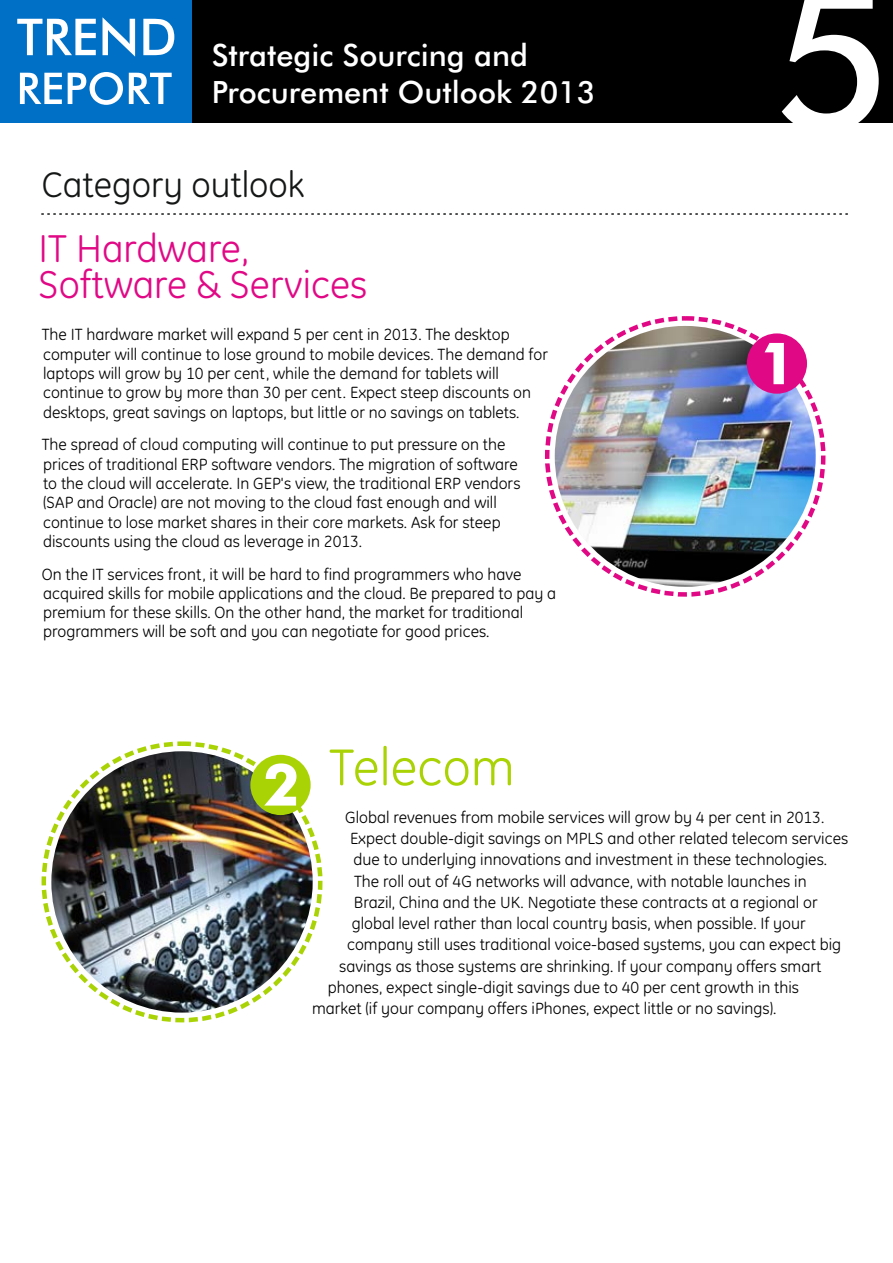
<style>
.page{position:relative;width:893px;height:1263px;background:#fff}
.page>*{position:absolute;margin:0;border:0;box-sizing:border-box;transform-origin:0 0}
.t1{font:500 194.7px "Futura BT";color:#fff}
.t2{font:700 58.2px "Futura BT";color:#fff}
.t3{font:52.5px "GE Inspira";color:#aad306}
.t4{font:39.45px/35.8px "GE Inspira";color:#e10886}
.t5{font:36px "GE Inspira";color:#151616}
.t6{font:500 30.75px/36.8px "Futura BT";color:#fff}
.t7{font:16.5px/19.4px "GE Inspira";color:#000}
</style>
<div class="page">
<svg style="left:555px;top:366px;width:36px;height:158px"></svg>
<img style="left:555px;top:326px;width:261px;height:261px;border-radius:50%">
<svg style="left:51px;top:816px;width:262px;height:196px"></svg>
<img style="left:51px;top:751px;width:262px;height:261px;border-radius:50%">
<div style="left:747px;top:333px;width:60px;height:61px;background:#e10886;border-radius:50%"></div>
<div style="left:250px;top:755px;width:61px;height:60px;background:#aad306;border-radius:50%"></div>
<svg style="left:42px;top:213px;width:806px;height:2px"></svg>
<div style="left:0;top:0;width:893px;height:122px;background:#000"></div>
<div style="left:0;top:0;width:192px;height:122px;background:#0070c7"></div>
<svg style="left:17px;top:17px;width:157px;height:88px"></svg>
<h3 class="t6" style="left:212px;top:40px;width:385px">Strategic Sourcing and<br>Procurement Outlook 2013</h3>
<h3 class="t5" style="left:42px;top:170px;width:264px">Category outlook</h3>
<h3 class="t4" style="left:39px;top:234px;width:330px">IT Hardware,<br>Software &amp; Services</h3>
<p class="t7" style="left:42px;top:326px;width:508px">The IT hardware market will expand 5 per cent in 2013. The desktop computer will continue to lose ground to mobile devices. The demand for laptops will grow by 10 per cent, while the demand for tablets will continue to grow by more than 30 per cent. Expect steep discounts on desktops, great savings on laptops, but little or no savings on tablets.</p>
<p class="t7" style="left:42px;top:436px;width:480px">The spread of cloud computing will continue to put pressure on the prices of traditional ERP software vendors. The migration of software to the cloud will accelerate. In GEP's view, the traditional ERP vendors (SAP and Oracle) are not moving to the cloud fast enough and will continue to lose market shares in their core markets. Ask for steep discounts using the cloud as leverage in 2013.</p>
<p class="t7" style="left:42px;top:565px;width:516px">On the IT services front, it will be hard to find programmers who have acquired skills for mobile applications and the cloud. Be prepared to pay a premium for these skills. On the other hand, the market for traditional programmers will be soft and you can negotiate for good prices.</p>
<h2 class="t2" style="left:263px;top:761px;width:38px">2</h2>
<h3 class="t3" style="left:329px;top:746px;width:187px">Telecom</h3>
<h1 class="t1" style="left:774px;top:-20px;width:119px">5</h1>
<h2 class="t2" style="left:759px;top:340px;width:38px">1</h2>
<p class="t7" style="left:345px;top:809px;width:481px">Global revenues from mobile services will grow by 4 per cent in 2013.</p>
<p class="t7" style="left:350px;top:830px;width:500px">Expect double-digit savings on MPLS and other related telecom services</p>
<p class="t7" style="left:353px;top:851px;width:475px">due to underlying innovations and investment in these technologies.</p>
<p class="t7" style="left:354px;top:872px;width:454px">The roll out of 4G networks will advance, with notable launches in</p>
<p class="t7" style="left:354px;top:894px;width:465px">Brazil, China and the UK. Negotiate these contracts at a regional or</p>
<p class="t7" style="left:352px;top:915px;width:455px">global level rather than local country basis, when possible. If your</p>
<p class="t7" style="left:347px;top:936px;width:496px">company still uses traditional voice-based systems, you can expect big</p>
<p class="t7" style="left:339px;top:957px;width:484px">savings as those systems are shrinking. If your company offers smart</p>
<p class="t7" style="left:328px;top:979px;width:473px">phones, expect single-digit savings due to 40 per cent growth in this</p>
<p class="t7" style="left:312px;top:1000px;width:466px">market (if your company offers iPhones, expect little or no savings).</p>
</div>
